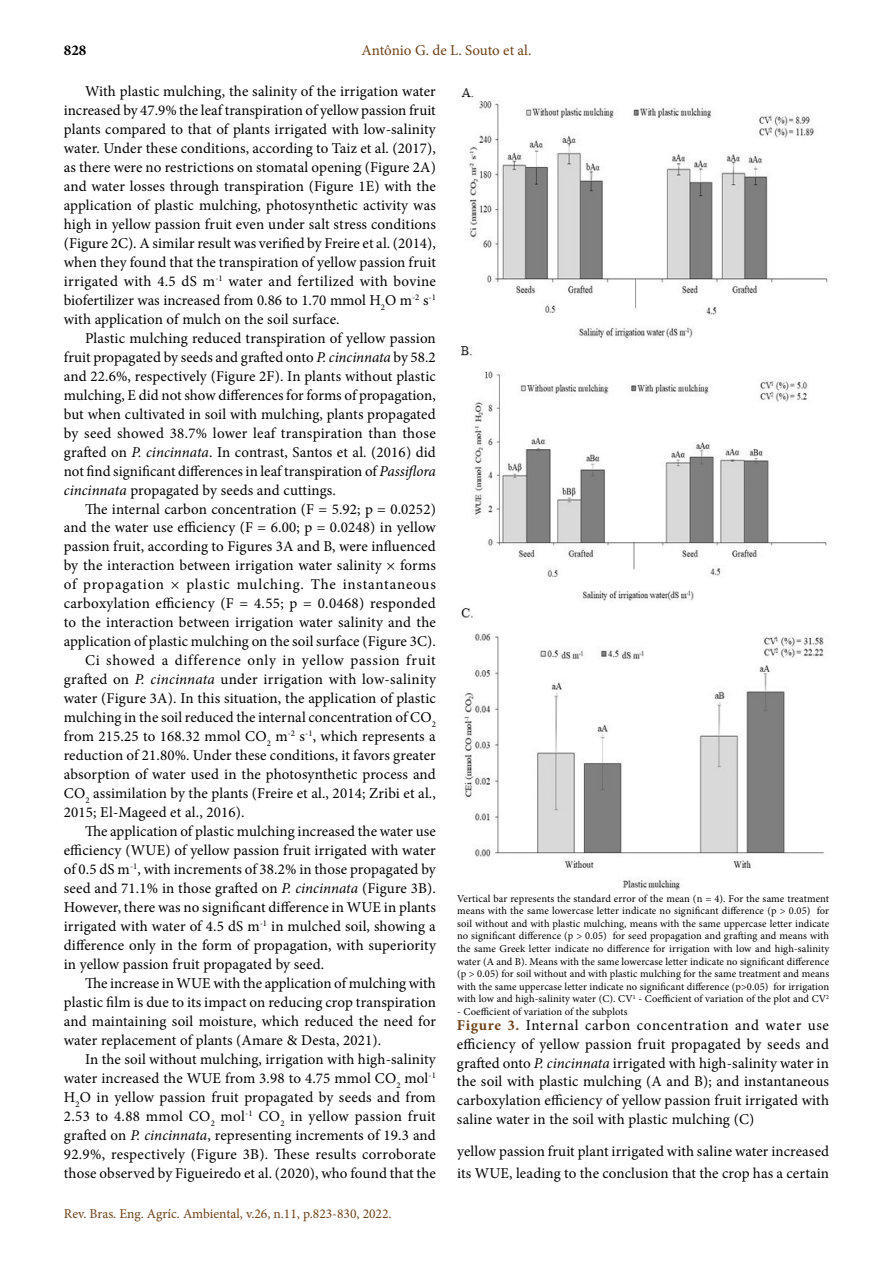
<style>
.page{position:relative;width:893px;height:1263px;background:#fff}
.page>*{position:absolute;margin:0;border:0;box-sizing:border-box;transform-origin:0 0}
.t1{font:15px/19px "Minion Pro";letter-spacing:.01em;color:#000;text-align:justify}
.t2{font:15px "Minion Pro";letter-spacing:.05em;color:#000}
.t3{font:15px "Minion Pro";letter-spacing:.045em;color:#000}
.t4{font:15px "Minion Pro";letter-spacing:-.005em;color:#6c4119}
.t5{font:700 15px "Minion Pro";color:#000}
.t6{font:13.5px "Minion Pro";color:#6c4119}
.t7{font:10.5px/12.6px "Minion Pro";letter-spacing:.01em;color:#000;text-align:justify}
.s1{font-style:italic}
.s2{font-weight:700;color:#6c4119}
</style>
<div class="page">
<img style="left:461px;top:88px;width:367px;height:250px">
<img style="left:460px;top:346px;width:367px;height:256px">
<img style="left:461px;top:608px;width:364px;height:282px">
<p class="t5" style="left:64px;top:40px;width:24px">828</p>
<p class="t4" style="left:362px;top:40px;width:171px">Antônio G. de L. Souto et al.</p>
<p class="t1" style="left:64px;top:82px;width:374px;text-indent:21px">With plastic mulching, the salinity of the irrigation water increased by 47.9% the leaf transpiration of yellow passion fruit plants compared to that of plants irrigated with low-salinity water. Under these conditions, according to Taiz et al. (2017), as there were no restrictions on stomatal opening (Figure 2A) and water losses through transpiration (Figure 1E) with the application of plastic mulching, photosynthetic activity was high in yellow passion fruit even under salt stress conditions (Figure 2C). A similar result was verified by Freire et al. (2014), when they found that the transpiration of yellow passion fruit irrigated with 4.5 dS m<sup>-1</sup> water and fertilized with bovine biofertilizer was increased from 0.86 to 1.70 mmol H<sub>2</sub>O m<sup>-2</sup> s<sup>-1 </sup>with application of mulch on the soil surface.</p>
<p class="t1" style="left:64px;top:328px;width:374px;text-indent:21px">Plastic mulching reduced transpiration of yellow passion fruit propagated by seeds and grafted onto <span class="s1">P. cincinnata</span> by 58.2 and 22.6%, respectively (Figure 2F). In plants without plastic mulching, E did not show differences for forms of propagation, but when cultivated in soil with mulching, plants propagated by seed showed 38.7% lower leaf transpiration than those grafted on <span class="s1">P. cincinnata</span>. In contrast, Santos et al. (2016) did not find significant differences in leaf transpiration of <span class="s1">Passiflora cincinnata</span> propagated by seeds and cuttings.</p>
<p class="t1" style="left:85px;top:499px;width:352px">The internal carbon concentration (F = 5.92; p = 0.0252)</p>
<p class="t1" style="left:64px;top:518px;width:374px">and the water use efficiency (F = 6.00; p = 0.0248) in yellow</p>
<p class="t1" style="left:64px;top:537px;width:374px">passion fruit, according to Figures 3A and B, were influenced</p>
<p class="t1" style="left:64px;top:556px;width:374px">by the interaction between irrigation water salinity × forms</p>
<p class="t2" style="left:64px;top:575px;width:374px">of propagation × plastic mulching. The instantaneous</p>
<p class="t1" style="left:64px;top:594px;width:374px">carboxylation efficiency (F = 4.55; p = 0.0468) responded</p>
<p class="t1" style="left:64px;top:613px;width:374px">to the interaction between irrigation water salinity and the</p>
<p class="t1" style="left:64px;top:632px;width:373px">application of plastic mulching on the soil surface (Figure 3C).</p>
<p class="t3" style="left:85px;top:650px;width:352px">Ci showed a difference only in yellow passion fruit</p>
<p class="t1" style="left:64px;top:670px;width:374px">grafted on <span class="s1">P. cincinnata</span> under irrigation with low-salinity</p>
<p class="t1" style="left:64px;top:689px;width:374px">water (Figure 3A). In this situation, the application of plastic</p>
<p class="t1" style="left:64px;top:708px;width:374px">mulching in the soil reduced the internal concentration of CO<sub>2</sub></p>
<p class="t1" style="left:64px;top:727px;width:374px">from 215.25 to 168.32 mmol CO<sub>2</sub> m<sup>-2</sup> s<sup>-1</sup>, which represents a</p>
<p class="t1" style="left:64px;top:746px;width:374px">reduction of 21.80%. Under these conditions, it favors greater</p>
<p class="t1" style="left:64px;top:765px;width:374px">absorption of water used in the photosynthetic process and</p>
<p class="t1" style="left:64px;top:784px;width:374px">CO<sub>2</sub> assimilation by the plants (Freire et al., 2014; Zribi et al.,</p>
<p class="t1" style="left:64px;top:803px;width:182px">2015; El-Mageed et al., 2016).</p>
<p class="t1" style="left:85px;top:822px;width:352px">The application of plastic mulching increased the water use</p>
<p class="t1" style="left:64px;top:841px;width:374px">efficiency (WUE) of yellow passion fruit irrigated with water</p>
<p class="t1" style="left:64px;top:860px;width:373px">of 0.5 dS m<sup>-1</sup>, with increments of 38.2% in those propagated by</p>
<p class="t1" style="left:64px;top:879px;width:374px">seed and 71.1% in those grafted on <span class="s1">P. cincinnata</span> (Figure 3B).</p>
<p class="t1" style="left:64px;top:898px;width:374px">However, there was no significant difference in WUE in plants</p>
<p class="t1" style="left:64px;top:917px;width:374px">irrigated with water of 4.5 dS m<sup>-1</sup> in mulched soil, showing a</p>
<p class="t1" style="left:64px;top:936px;width:374px">difference only in the form of propagation, with superiority</p>
<p class="t1" style="left:64px;top:955px;width:262px">in yellow passion fruit propagated by seed.</p>
<p class="t1" style="left:85px;top:974px;width:352px">The increase in WUE with the application of mulching with</p>
<p class="t1" style="left:64px;top:993px;width:374px">plastic film is due to its impact on reducing crop transpiration</p>
<p class="t1" style="left:64px;top:1012px;width:374px">and maintaining soil moisture, which reduced the need for</p>
<p class="t1" style="left:64px;top:1031px;width:319px">water replacement of plants (Amare &amp; Desta, 2021).</p>
<p class="t1" style="left:85px;top:1050px;width:352px">In the soil without mulching, irrigation with high-salinity</p>
<p class="t1" style="left:64px;top:1069px;width:374px">water increased the WUE from 3.98 to 4.75 mmol CO<sub>2</sub> mol<sup>-1</sup></p>
<p class="t1" style="left:64px;top:1088px;width:374px">H<sub>2</sub>O in yellow passion fruit propagated by seeds and from</p>
<p class="t1" style="left:64px;top:1107px;width:374px">2.53 to 4.88 mmol CO<sub>2</sub> mol<sup>-1</sup> CO<sub>2</sub> in yellow passion fruit</p>
<p class="t1" style="left:64px;top:1126px;width:374px">grafted on <span class="s1">P. cincinnata</span>, representing increments of 19.3 and</p>
<p class="t1" style="left:64px;top:1145px;width:374px">92.9%, respectively (Figure 3B). These results corroborate</p>
<p class="t1" style="left:64px;top:1164px;width:374px">those observed by Figueiredo et al. (2020), who found that the</p>
<p class="t6" style="left:64px;top:1204px;width:329px">Rev. Bras. Eng. Agríc. Ambiental, v.26, n.11, p.823-830, 2022.</p>
<p class="t7" style="left:457px;top:892px;width:374px">Vertical bar represents the standard error of the mean (n = 4). For the same treatment means with the same lowercase letter indicate no significant difference (p &gt; 0.05) for soil without and with plastic mulching, means with the same uppercase letter indicate no significant difference (p &gt; 0.05) for seed propagation and grafting and means with the same Greek letter indicate no difference for irrigation with low and high-salinity water (A and B). Means with the same lowercase letter indicate no significant difference (p &gt; 0.05) for soil without and with plastic mulching for the same treatment and means with the same uppercase letter indicate no significant difference (p&gt;0.05) for irrigation with low and high-salinity water (C). CV<sup>1</sup> - Coefficient of variation of the plot and CV<sup>2</sup></p>
<p class="t7" style="left:457px;top:1005px;width:172px">- Coefficient of variation of the subplots</p>
<p class="t1" style="left:457px;top:1016px;width:374px"><span class="s2">Figure 3.</span> Internal carbon concentration and water use efficiency of yellow passion fruit propagated by seeds and grafted onto <span class="s1">P. cincinnata</span> irrigated with high-salinity water in the soil with plastic mulching (A and B); and instantaneous carboxylation efficiency of yellow passion fruit irrigated with saline water in the soil with plastic mulching (C)</p>
<p class="t1" style="left:457px;top:1140px;width:374px;line-height:21.9px">yellow passion fruit plant irrigated with saline water increased its WUE, leading to the conclusion that the crop has a certain</p>
</div>
